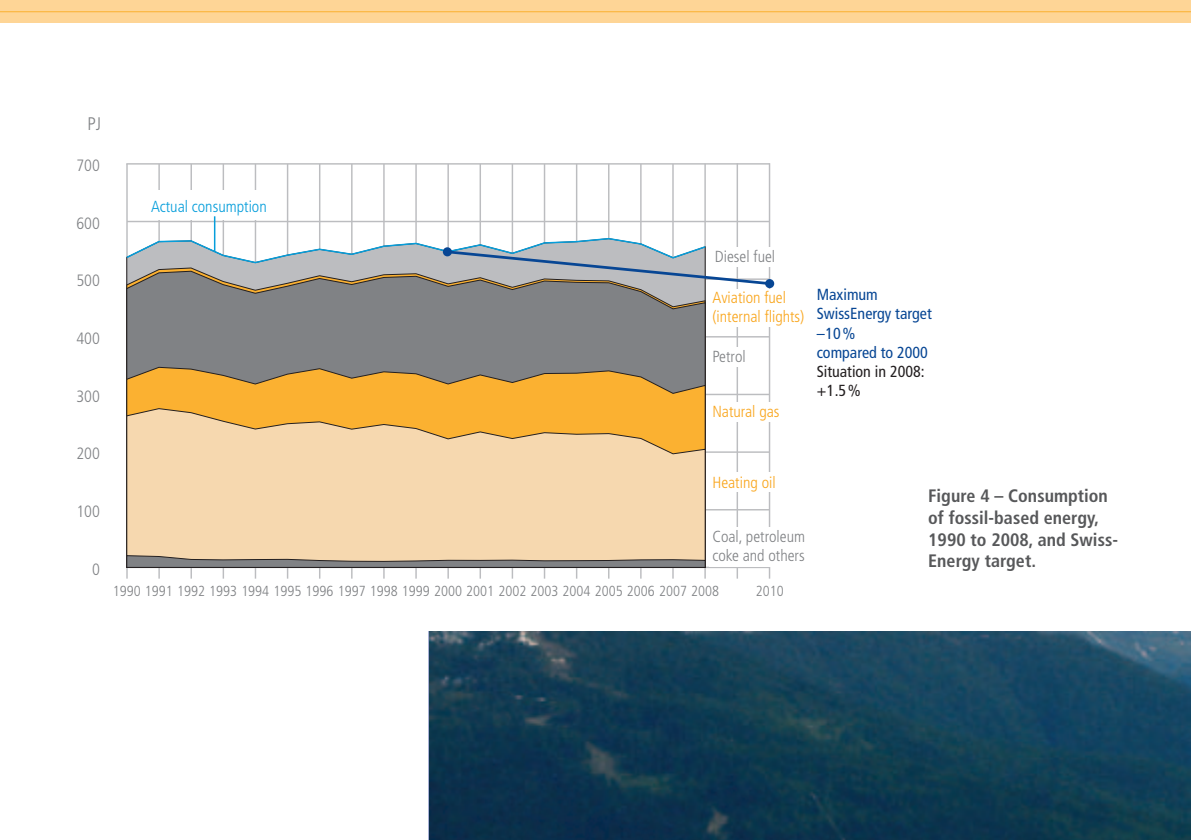
<style>
.page{position:relative;width:1191px;height:840px;background:#fff}
.page>*{position:absolute;margin:0;border:0;box-sizing:border-box;transform-origin:0 0}
.t1{font:300 condensed 18.2px "Frutiger LT Std";color:#808285}
.t2{font:700 condensed 18px/21.6px "Frutiger LT Std";color:#57585a}
.t3{font:300 condensed 16.4px "Frutiger LT Std";color:#808285}
.t4{font:300 condensed 16px/19.2px "Frutiger LT Std";color:#f9a51b}
.t5{font:300 condensed 16px/19.2px "Frutiger LT Std";color:#808285}
.t6{font:condensed 16px/19.2px "Frutiger LT Std";color:#074694}
.t7{font:condensed 16px/19.2px "Frutiger LT Std";color:#231f20}
.t8{font:300 condensed 16px "Frutiger LT Std";color:#069edb}
.t9{font:300 condensed 14.6px "Frutiger LT Std";color:#808285}
</style>
<div class="page">
<div style="left:0;top:0;width:1191px;height:23px;background:#fed596"></div>
<hr style="left:0;top:11px;width:1191px;height:1px;background:#fbb131">
<img style="left:430px;top:631px;width:761px;height:208px">
<hr style="left:126px;top:164px;width:2px;height:414px;background:#bcbdc0">
<hr style="left:704px;top:163px;width:2px;height:415px;background:#bcbdc0">
<hr style="left:640px;top:164px;width:1px;height:414px;background:#bcbdc0">
<hr style="left:672px;top:164px;width:1px;height:414px;background:#bcbdc0">
<hr style="left:608px;top:164px;width:1px;height:414px;background:#bcbdc0">
<hr style="left:576px;top:164px;width:1px;height:414px;background:#bcbdc0">
<hr style="left:544px;top:164px;width:1px;height:414px;background:#bcbdc0">
<hr style="left:511px;top:164px;width:2px;height:414px;background:#bcbdc0">
<hr style="left:479px;top:164px;width:2px;height:414px;background:#bcbdc0">
<hr style="left:447px;top:164px;width:2px;height:414px;background:#bcbdc0">
<hr style="left:415px;top:164px;width:2px;height:414px;background:#bcbdc0">
<hr style="left:383px;top:164px;width:2px;height:414px;background:#bcbdc0">
<hr style="left:351px;top:164px;width:1px;height:414px;background:#bcbdc0">
<hr style="left:319px;top:164px;width:1px;height:414px;background:#bcbdc0">
<hr style="left:287px;top:164px;width:1px;height:414px;background:#bcbdc0">
<hr style="left:255px;top:164px;width:1px;height:414px;background:#bcbdc0">
<hr style="left:223px;top:164px;width:1px;height:414px;background:#bcbdc0">
<hr style="left:190px;top:164px;width:2px;height:414px;background:#bcbdc0">
<hr style="left:736px;top:163px;width:2px;height:415px;background:#bcbdc0">
<hr style="left:769px;top:163px;width:1px;height:415px;background:#bcbdc0">
<hr style="left:158px;top:164px;width:2px;height:414px;background:#bcbdc0">
<hr style="left:128px;top:566px;width:641px;height:2px;background:#bcbdc0">
<hr style="left:128px;top:508px;width:641px;height:2px;background:#bcbdc0">
<hr style="left:128px;top:451px;width:641px;height:1px;background:#bcbdc0">
<hr style="left:128px;top:393px;width:641px;height:2px;background:#bcbdc0">
<hr style="left:128px;top:336px;width:641px;height:1px;background:#bcbdc0">
<hr style="left:127px;top:221px;width:642px;height:1px;background:#bcbdc0">
<hr style="left:126px;top:163px;width:643px;height:1px;background:#bcbdc0">
<div style="left:126px;top:286px;width:580px;height:80px;background:#808285"></div>
<svg style="left:126px;top:366px;width:580px;height:41px;background:#d6a044"></svg>
<svg style="left:126px;top:407px;width:580px;height:147px;background:#f4cf9a"></svg>
<svg style="left:126px;top:554px;width:580px;height:14px;background:#9f9486"></svg>
<div style="left:709px;top:527px;width:101px;height:39px;background:#fff"></div>
<div style="left:709px;top:472px;width:69px;height:19px;background:#fff"></div>
<div style="left:709px;top:402px;width:76px;height:19px;background:#fff"></div>
<div style="left:709px;top:347px;width:54px;height:20px;background:#fff"></div>
<div style="left:709px;top:288px;width:101px;height:38px;background:#fff"></div>
<div style="left:140px;top:190px;width:135px;height:29px;background:#fff"></div>
<hr style="left:214px;top:216px;width:1px;height:35px;background:#069edb">
<svg style="left:126px;top:237px;width:645px;height:49px"></svg>
<div style="left:443px;top:247px;width:9px;height:9px;background:#074694;border-radius:50%"></div>
<div style="left:765px;top:279px;width:9px;height:9px;background:#074694;border-radius:50%"></div>
<p class="t1" style="left:87px;top:113px;width:15px">PJ</p>
<p class="t3" style="left:76px;top:156px;width:25px">700</p>
<p class="t3" style="left:76px;top:213px;width:25px">600</p>
<p class="t3" style="left:76px;top:271px;width:25px">500</p>
<p class="t3" style="left:76px;top:329px;width:25px">400</p>
<p class="t3" style="left:76px;top:386px;width:25px">300</p>
<p class="t3" style="left:76px;top:444px;width:25px">200</p>
<p class="t3" style="left:76px;top:501px;width:25px">100</p>
<p class="t3" style="left:92px;top:559px;width:9px">0</p>
<p class="t8" style="left:151px;top:197px;width:117px">Actual consumption</p>
<p class="t5" style="left:715px;top:247px;width:62px">Diesel fuel</p>
<p class="t4" style="left:712px;top:288px;width:93px">Aviation fuel (internal flights)</p>
<p class="t5" style="left:712px;top:347px;width:35px">Petrol</p>
<p class="t4" style="left:712px;top:402px;width:69px">Natural gas</p>
<p class="t6" style="left:816px;top:285px;width:116px">Maximum<br>SwissEnergy target –10%<br>compared to 2000</p>
<p class="t7" style="left:816px;top:362px;width:109px">Situation in 2008: +1.5%</p>
<p class="t4" style="left:712px;top:473px;width:65px">Heating oil</p>
<p class="t5" style="left:712px;top:526px;width:94px">Coal, petroleum coke and others</p>
<p class="t9" style="left:113px;top:582px;width:608px">1990 1991 1992 1993 1994 1995 1996 1997 1998 1999 2000 2001 2002 2003 2004 2005 2006 2007 2008</p>
<p class="t9" style="left:756px;top:582px;width:29px">2010</p>
<p class="t2" style="left:928px;top:485px;width:190px">Figure 4 – Consumption of fossil-based energy,<br>1990 to 2008, and Swiss-<br>Energy target.</p>
</div>
